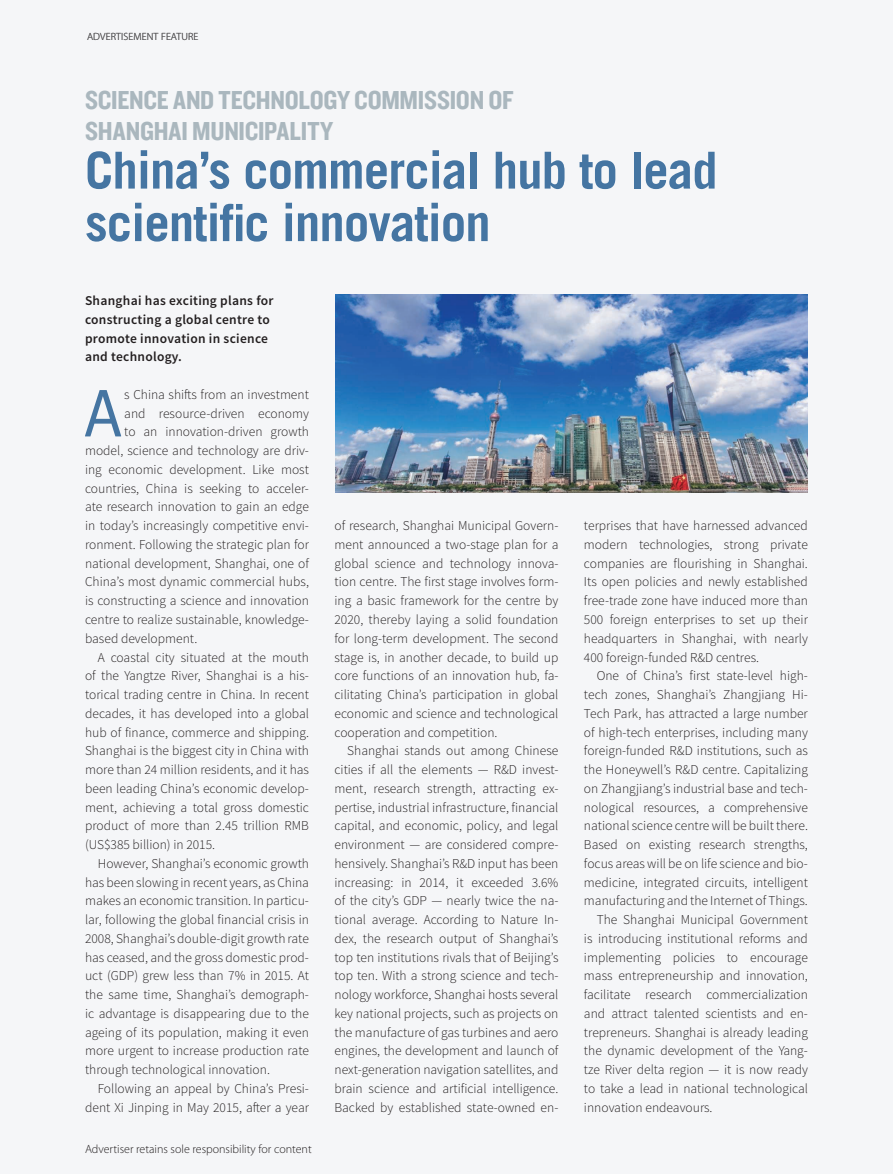
<style>
.page{position:relative;width:893px;height:1174px;background:#fff}
.page>*{position:absolute;margin:0;border:0;box-sizing:border-box;transform-origin:0 0}
.t1{font:71.55px "Bulo";color:#4575a2}
.t2{font:700 51px/52.5px "Trade Gothic";letter-spacing:-.02em;color:#4575a2}
.t3{font:27px/31.5px "Knockout 50 Welterweight";letter-spacing:-.01em;color:#aab7be}
.t4{font:300 13.5px/18.8px "Source Sans Pro";color:#231f20;text-align:justify}
.t5{font:600 13.5px/18.8px "Source Sans Pro";letter-spacing:.02em;color:#231f20}
.t6{font:300 12px "Myriad Pro";color:#231f20}
.t7{font:300 10.5px "Myriad Pro";letter-spacing:.01em;color:#231f20}
</style>
<div class="page">
<img style="left:335px;top:294px;width:472px;height:199px">
<p class="t7" style="left:87px;top:31px;width:113px">ADVERTISEMENT FEATURE</p>
<h3 class="t3" style="left:85px;top:83px;width:430px">SCIENCE AND TECHNOLOGY COMMISSION OF<br>SHANGHAI MUNICIPALITY</h3>
<h2 class="t2" style="left:85px;top:143px;width:634px">China’s commercial hub to lead scientific innovation</h2>
<p class="t5" style="left:85px;top:292px;width:190px">Shanghai has exciting plans for constructing a global centre to promote innovation in science and technology.</p>
<h1 class="t1" style="left:83px;top:369px;width:41px">A</h1>
<p class="t4" style="left:124px;top:385px;width:186px">s China shifts from an investment</p>
<p class="t4" style="left:124px;top:404px;width:186px">and resource-driven economy</p>
<p class="t4" style="left:124px;top:422px;width:186px">to an innovation-driven growth</p>
<p class="t4" style="left:85px;top:441px;width:225px">model, science and technology are driv-</p>
<p class="t4" style="left:85px;top:460px;width:225px">ing economic development. Like most</p>
<p class="t4" style="left:85px;top:479px;width:225px">countries, China is seeking to acceler-</p>
<p class="t4" style="left:85px;top:497px;width:225px">ate research innovation to gain an edge</p>
<p class="t4" style="left:85px;top:516px;width:225px">in today’s increasingly competitive envi-</p>
<p class="t4" style="left:85px;top:535px;width:225px">ronment. Following the strategic plan for</p>
<p class="t4" style="left:85px;top:554px;width:225px">national development, Shanghai, one of</p>
<p class="t4" style="left:85px;top:572px;width:225px">China’s most dynamic commercial hubs,</p>
<p class="t4" style="left:85px;top:591px;width:225px">is constructing a science and innovation</p>
<p class="t4" style="left:85px;top:610px;width:225px">centre to realize sustainable, knowledge-</p>
<p class="t4" style="left:85px;top:629px;width:114px">based development.</p>
<p class="t4" style="left:98px;top:647px;width:213px">A coastal city situated at the mouth</p>
<p class="t4" style="left:85px;top:666px;width:225px">of the Yangtze River, Shanghai is a his-</p>
<p class="t4" style="left:85px;top:685px;width:225px">torical trading centre in China. In recent</p>
<p class="t4" style="left:85px;top:704px;width:225px">decades, it has developed into a global</p>
<p class="t4" style="left:85px;top:722px;width:225px">hub of finance, commerce and shipping.</p>
<p class="t4" style="left:85px;top:741px;width:225px">Shanghai is the biggest city in China with</p>
<p class="t4" style="left:85px;top:760px;width:225px">more than 24 million residents, and it has</p>
<p class="t4" style="left:85px;top:779px;width:225px">been leading China’s economic develop-</p>
<p class="t4" style="left:85px;top:797px;width:225px">ment, achieving a total gross domestic</p>
<p class="t4" style="left:85px;top:816px;width:225px">product of more than 2.45 trillion RMB</p>
<p class="t4" style="left:85px;top:835px;width:132px">(US$385 billion) in 2015.</p>
<p class="t4" style="left:98px;top:854px;width:213px">However, Shanghai’s economic growth</p>
<p class="t4" style="left:85px;top:872px;width:225px">has been slowing in recent years, as China</p>
<p class="t4" style="left:85px;top:891px;width:225px">makes an economic transition. In particu-</p>
<p class="t4" style="left:85px;top:910px;width:225px">lar, following the global financial crisis in</p>
<p class="t4" style="left:85px;top:929px;width:225px">2008, Shanghai’s double-digit growth rate</p>
<p class="t4" style="left:85px;top:947px;width:225px">has ceased, and the gross domestic prod-</p>
<p class="t4" style="left:85px;top:966px;width:225px">uct (GDP) grew less than 7% in 2015. At</p>
<p class="t4" style="left:85px;top:985px;width:225px">the same time, Shanghai’s demograph-</p>
<p class="t4" style="left:85px;top:1004px;width:225px">ic advantage is disappearing due to the</p>
<p class="t4" style="left:85px;top:1022px;width:225px">ageing of its population, making it even</p>
<p class="t4" style="left:85px;top:1041px;width:225px">more urgent to increase production rate</p>
<p class="t4" style="left:85px;top:1060px;width:186px">through technological innovation.</p>
<p class="t4" style="left:98px;top:1079px;width:213px">Following an appeal by China’s Presi-</p>
<p class="t4" style="left:85px;top:1097px;width:225px">dent Xi Jinping in May 2015, after a year</p>
<p class="t6" style="left:85px;top:1142px;width:228px">Advertiser retains sole responsibility for content</p>
<p class="t4" style="left:334px;top:516px;width:225px">of research, Shanghai Municipal Govern&shy;ment announced a two-stage plan for a global science and technology innova&shy;tion centre. The first stage involves form&shy;ing a basic framework for the centre by 2020, thereby laying a solid foundation for long-term development. The second stage is, in another decade, to build up core functions of an innovation hub, fa&shy;cilitating China’s participation in global economic and science and technological cooperation and competition.</p>
<p class="t4" style="left:334px;top:741px;width:225px;text-indent:13px">Shanghai stands out among Chinese cities if all the elements ― R&amp;D invest&shy;ment, research strength, attracting ex&shy;pertise, industrial infrastructure, financial capital, and economic, policy, and legal environment ― are considered compre&shy;hensively. Shanghai’s R&amp;D input has been increasing: in 2014, it exceeded 3.6% of the city’s GDP ― nearly twice the na&shy;tional average. According to Nature In&shy;dex, the research output of Shanghai’s top ten institutions rivals that of Beijing’s top ten. With a strong science and tech&shy;nology workforce, Shanghai hosts several key national projects, such as projects on the manufacture of gas turbines and aero engines, the development and launch of next-generation navigation satellites, and brain science and artificial intelligence.<br>Backed by established state-owned en-</p>
<p class="t4" style="left:584px;top:516px;width:225px">terprises that have harnessed advanced modern technologies, strong private companies are flourishing in Shanghai.<br>Its open policies and newly established free-trade zone have induced more than 500 foreign enterprises to set up their headquarters in Shanghai, with nearly 400 foreign-funded R&amp;D centres.</p>
<p class="t4" style="left:597px;top:666px;width:213px">One of China’s first state-level high-</p>
<p class="t4" style="left:584px;top:685px;width:225px">tech zones, Shanghai’s Zhangjiang Hi-</p>
<p class="t4" style="left:584px;top:704px;width:225px">Tech Park, has attracted a large number</p>
<p class="t4" style="left:584px;top:722px;width:225px">of high-tech enterprises, including many</p>
<p class="t4" style="left:584px;top:741px;width:225px">foreign-funded R&amp;D institutions, such as</p>
<p class="t4" style="left:584px;top:760px;width:225px">the Honeywell’s R&amp;D centre. Capitalizing</p>
<p class="t4" style="left:584px;top:779px;width:225px">on Zhangjiang’s industrial base and tech-</p>
<p class="t4" style="left:584px;top:797px;width:225px">nological resources, a comprehensive</p>
<p class="t4" style="left:584px;top:816px;width:225px">national science centre will be built there.</p>
<p class="t4" style="left:584px;top:835px;width:225px">Based on existing research strengths,</p>
<p class="t4" style="left:584px;top:854px;width:225px">focus areas will be on life science and bio-</p>
<p class="t4" style="left:584px;top:872px;width:225px">medicine, integrated circuits, intelligent</p>
<p class="t4" style="left:584px;top:891px;width:225px">manufacturing and the Internet of Things.</p>
<p class="t4" style="left:597px;top:910px;width:213px">The Shanghai Municipal Government</p>
<p class="t4" style="left:584px;top:929px;width:225px">is introducing institutional reforms and</p>
<p class="t4" style="left:584px;top:947px;width:225px">implementing policies to encourage</p>
<p class="t4" style="left:584px;top:966px;width:225px">mass entrepreneurship and innovation,</p>
<p class="t4" style="left:584px;top:985px;width:225px">facilitate research commercialization</p>
<p class="t4" style="left:584px;top:1004px;width:225px">and attract talented scientists and en-</p>
<p class="t4" style="left:584px;top:1022px;width:225px">trepreneurs. Shanghai is already leading</p>
<p class="t4" style="left:584px;top:1041px;width:225px">the dynamic development of the Yang-</p>
<p class="t4" style="left:584px;top:1060px;width:225px">tze River delta region ― it is now ready</p>
<p class="t4" style="left:584px;top:1079px;width:225px">to take a lead in national technological</p>
<p class="t4" style="left:584px;top:1097px;width:130px">innovation endeavours.</p>
</div>
